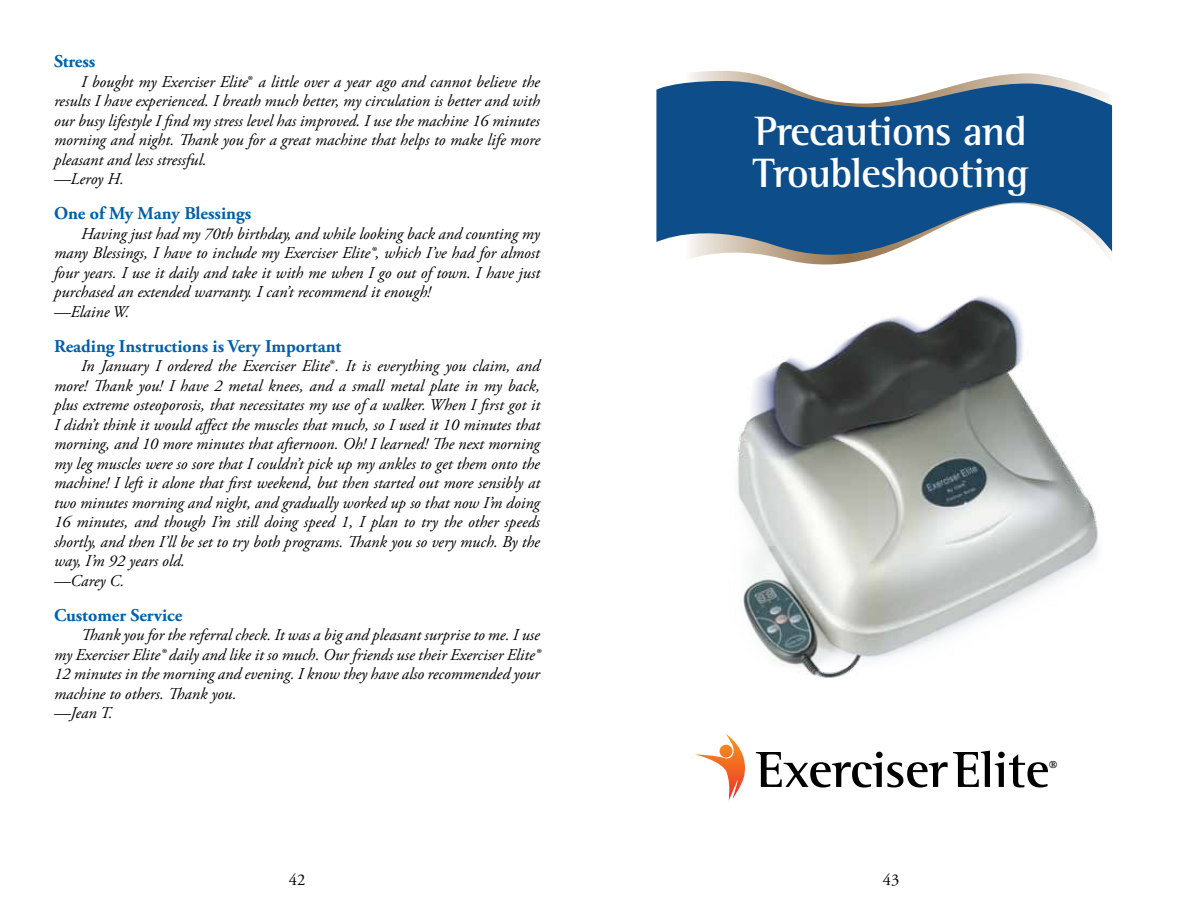
<style>
.page{position:relative;width:1188px;height:918px;background:#fff}
.page>*{position:absolute;margin:0;border:0;box-sizing:border-box;transform-origin:0 0}
.t1{font:700 51.9px "Rotis Semi Serif";letter-spacing:-.01em;color:#000}
.t2{font:700 42px/42px "Rotis Semi Serif";letter-spacing:-.02em;color:#fff}
.t3{font:700 18px "Adobe Garamond Pro";color:#0060a9}
.t4{font:italic 16.5px/19.5px "Adobe Garamond Pro";color:#000}
.t5{font:16.5px "Adobe Garamond Pro";color:#000}
.t6{font:700 16.35px "Rotis Semi Serif";color:#000}
.s1{font-style:normal}
</style>
<div class="page">
<svg style="left:689px;top:71px;width:381px;height:10px"></svg>
<svg style="left:656px;top:81px;width:456px;height:184px;fill:#0c4d8a"></svg>
<img style="left:737px;top:296px;width:361px;height:382px">
<svg style="left:695px;top:734px;width:50px;height:67px"></svg>
<p class="t3" style="left:54px;top:51px;width:43px">Stress</p>
<p class="t4" style="left:54px;top:72px;width:488px;text-indent:27px">I bought my Exerciser Elite<span class="s1">®</span> a little over a year ago and cannot believe the results I have experienced. I breath much better, my circulation is better and with our busy lifestyle I find my stress level has improved. I use the machine 16 minutes morning and night. Thank you for a great machine that helps to make life more pleasant and less stressful.<br>—Leroy H.</p>
<p class="t3" style="left:54px;top:203px;width:199px">One of My Many Blessings</p>
<p class="t4" style="left:54px;top:224px;width:488px;text-indent:27px">Having just had my 70th birthday, and while looking back and counting my many Blessings, I have to include my Exerciser Elite®, which I’ve had for almost four years. I use it daily and take it with me when I go out of town. I have just purchased an extended warranty. I can’t recommend it enough!<br>—Elaine W.</p>
<p class="t3" style="left:54px;top:336px;width:289px">Reading Instructions is Very Important</p>
<p class="t4" style="left:54px;top:357px;width:488px;text-indent:27px">In January I ordered the Exerciser Elite<span class="s1">®</span>. It is everything you claim, and more! Thank you! I have 2 metal knees, and a small metal plate in my back, plus extreme osteoporosis, that necessitates my use of a walker. When I first got it I didn’t think it would affect the muscles that much, so I used it 10 minutes that morning, and 10 more minutes that afternoon. Oh! I learned! The next morning my leg muscles were so sore that I couldn’t pick up my ankles to get them onto the machine! I left it alone that first weekend, but then started out more sensibly at two minutes morning and night, and gradually worked up so that now I’m doing 16 minutes, and though I’m still doing speed 1, I plan to try the other speeds shortly, and then I’ll be set to try both programs. Thank you so very much. By the way, I’m 92 years old.<br>—Carey C.</p>
<p class="t3" style="left:54px;top:605px;width:130px">Customer Service</p>
<p class="t4" style="left:54px;top:626px;width:488px;text-indent:27px">Thank you for the referral check. It was a big and pleasant surprise to me. I use my Exerciser Elite® daily and like it so much. Our friends use their Exerciser Elite® 12 minutes in the morning and evening. I know they have also recommended your machine to others. Thank you.<br>—Jean T.</p>
<h2 class="t2" style="left:753px;top:110px;width:278px">Precautions and<br>Troubleshooting</h2>
<h1 class="t1" style="left:756px;top:738px;width:295px">Exerciser Elite</h1>
<p class="t6" style="left:1049px;top:756px;width:10px">®</p>
<p class="t5" style="left:289px;top:870px;width:18px">42</p>
<p class="t5" style="left:883px;top:870px;width:18px">43</p>
</div>
